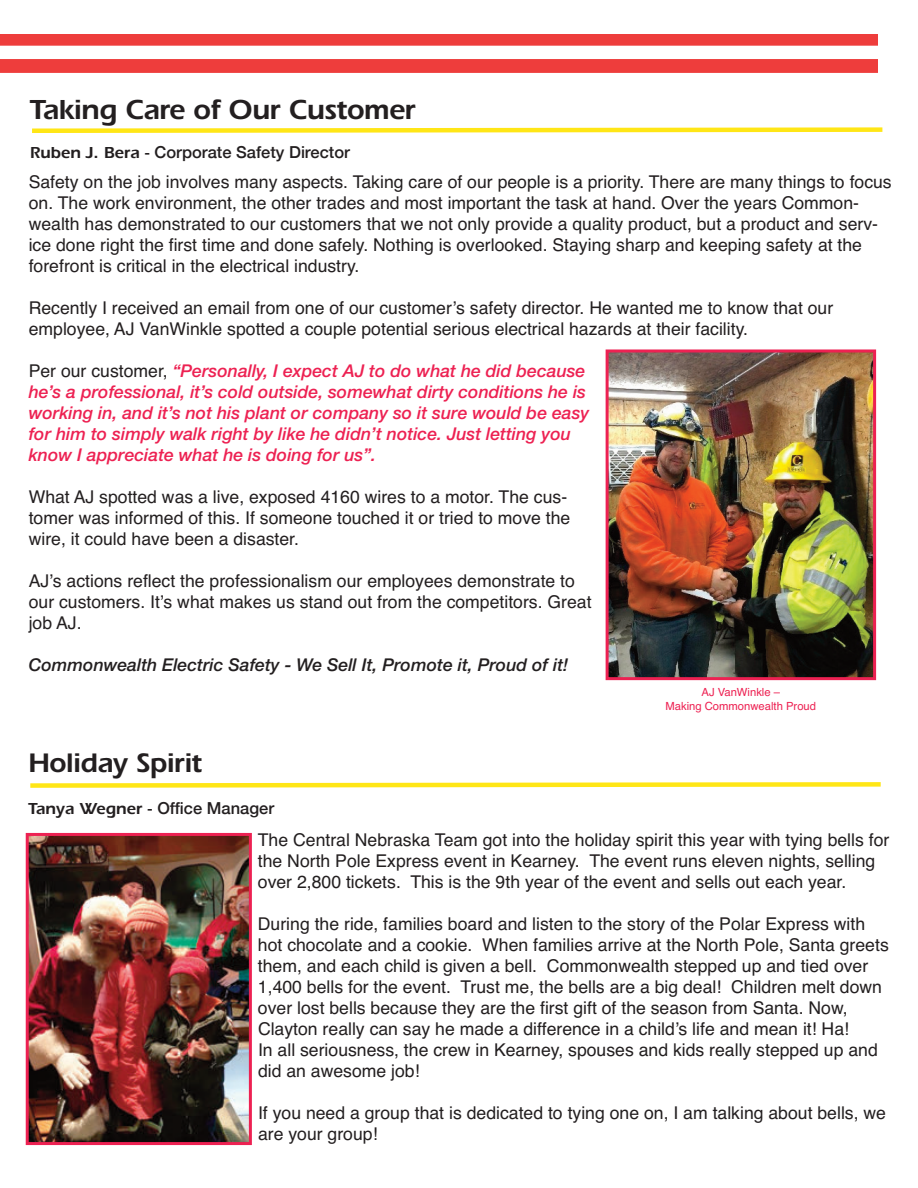
<style>
.page{position:relative;width:918px;height:1188px;background:#fff}
.page>*{position:absolute;margin:0;border:0;box-sizing:border-box;transform-origin:0 0}
.t1{font:600 28.5px "Itc Eras";letter-spacing:-.015em;color:#231f20}
.t2{font:600 27.75px "Itc Eras";letter-spacing:-.015em;color:#231f20}
.t3{font:17.7px/21px "Helvetica";color:#231f20}
.t4{font:italic 500 17.7px/21px "Helvetica Neue LT Std";color:#ed2152}
.t5{font:italic 500 17.7px "Helvetica Neue LT Std";color:#231f20}
.t6{font:500 16.5px "Helvetica Neue";color:#231f20}
.t7{font:11.25px/13.5px "Helvetica";color:#ed2152;text-align:center}
.s1{font-family:"Itc Eras";font-weight:600}
.s2{font-family:"Helvetica";font-weight:400;font-style:normal;color:#231f20}
</style>
<div class="page">
<svg style="left:0;top:59px;width:878px;height:14px;background:#ee3e3d"></svg>
<div style="left:0;top:34px;width:878px;height:11px;background:#ee3d3c"></div>
<svg style="left:32px;top:127px;width:851px;height:6px;background:#ffec50"></svg>
<svg style="left:30px;top:782px;width:851px;height:6px;background:#ffec50"></svg>
<img style="left:610px;top:353px;width:262px;height:323px">
<div style="left:606px;top:349px;width:270px;height:331px;border:3px solid #ed2152"></div>
<img style="left:30px;top:837px;width:218px;height:304px">
<div style="left:26px;top:833px;width:226px;height:312px;border:3px solid #ed2152"></div>
<h1 class="t1" style="left:30px;top:100px;width:387px">Taking Care of Our Customer</h1>
<p class="t6" style="left:30px;top:142px;width:321px"><span class="s1">Ruben J. Bera -</span> Corporate Safety Director</p>
<p class="t3" style="left:29px;top:172px;width:865px">Safety on the job involves many aspects. Taking care of our people is a priority. There are many things to focus on. The work environment, the other trades and most important the task at hand. Over the years Common&shy;wealth has demonstrated to our customers that we not only provide a quality product, but a product and serv&shy;ice done right the first time and done safely. Nothing is overlooked. Staying sharp and keeping safety at the forefront is critical in the electrical industry.</p>
<p class="t3" style="left:29px;top:297px;width:806px">Recently I received an email from one of our customer’s safety director. He wanted me to know that our employee, AJ VanWinkle spotted a couple potential serious electrical hazards at their facility.</p>
<p class="t4" style="left:29px;top:362px;width:562px"><span class="s2">Per our customer,</span> “Personally, I expect AJ to do what he did because he’s a professional, it’s cold outside, somewhat dirty conditions he is working in, and it’s not his plant or company so it sure would be easy for him to simply walk right by like he didn’t notice. Just letting you know I appreciate what he is doing for us”.</p>
<p class="t3" style="left:29px;top:487px;width:543px">What AJ spotted was a live, exposed 4160 wires to a motor. The cus&shy;tomer was informed of this. If someone touched it or tried to move the wire, it could have been a disaster.</p>
<p class="t3" style="left:29px;top:571px;width:564px">AJ’s actions reflect the professionalism our employees demonstrate to our customers. It’s what makes us stand out from the competitors. Great job AJ.</p>
<p class="t5" style="left:29px;top:658px;width:541px">Commonwealth Electric Safety - We Sell It, Promote it, Proud of it!</p>
<p class="t7" style="left:665px;top:685px;width:152px">AJ VanWinkle –<br>Making Commonwealth Proud</p>
<h2 class="t2" style="left:28px;top:753px;width:175px">Holiday Spirit</h2>
<p class="t6" style="left:28px;top:798px;width:247px"><span class="s1">Tanya Wegner -</span> Office Manager</p>
<p class="t3" style="left:258px;top:830px;width:633px">The Central Nebraska Team got into the holiday spirit this year with tying bells for the North Pole Express event in Kearney. The event runs eleven nights, selling over 2,800 tickets. This is the 9th year of the event and sells out each year.</p>
<p class="t3" style="left:258px;top:914px;width:632px">During the ride, families board and listen to the story of the Polar Express with hot chocolate and a cookie. When families arrive at the North Pole, Santa greets them, and each child is given a bell. Commonwealth stepped up and tied over 1,400 bells for the event. Trust me, the bells are a big deal! Children melt down over lost bells because they are the first gift of the season from Santa. Now, Clayton really can say he made a difference in a child’s life and mean it! Ha!<br>In all seriousness, the crew in Kearney, spouses and kids really stepped up and did an awesome job!</p>
<p class="t3" style="left:258px;top:1102px;width:630px">If you need a group that is dedicated to tying one on, I am talking about bells, we are your group!</p>
</div>
